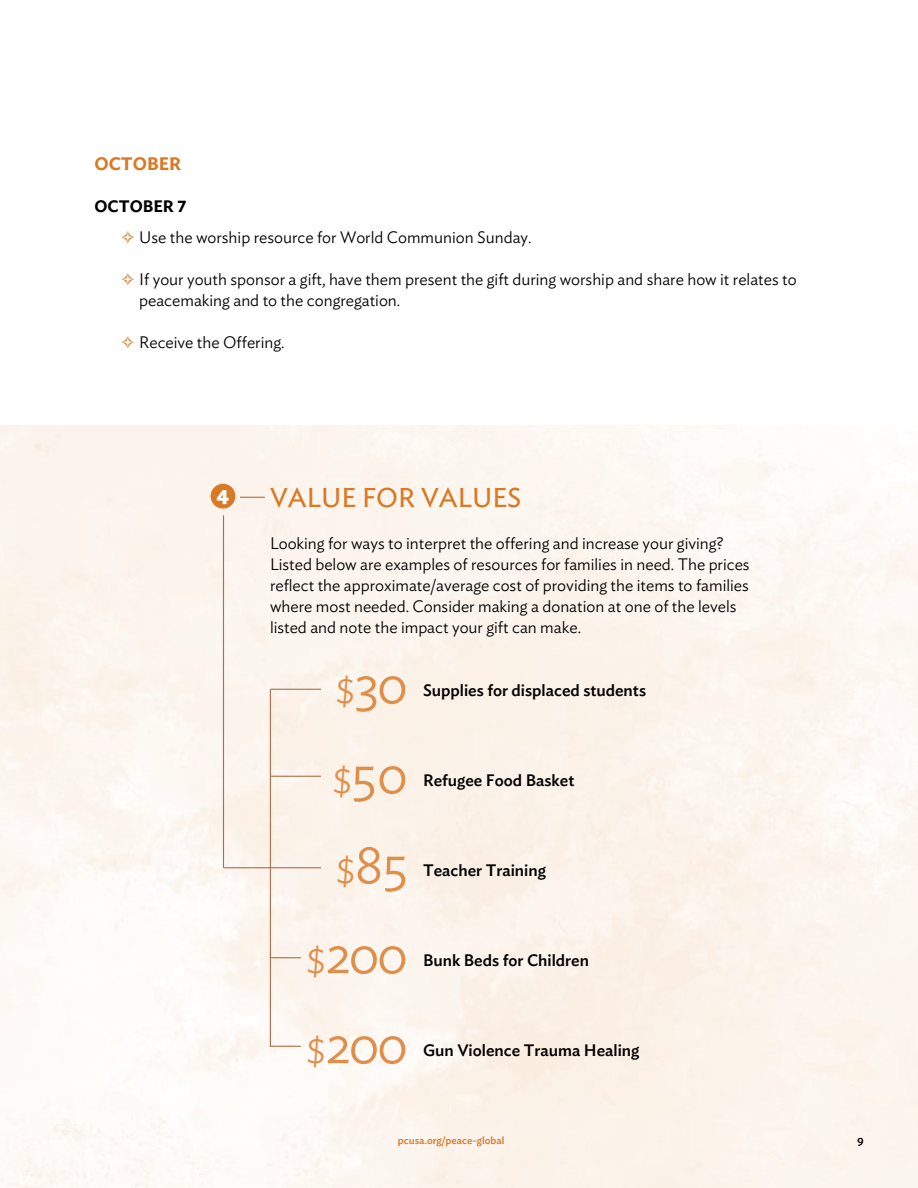
<style>
.page{position:relative;width:918px;height:1188px;background:#fff}
.page>*{position:absolute;margin:0;border:0;box-sizing:border-box;transform-origin:0 0}
.t1{font:300 54px/90px "Ideal Sans";letter-spacing:-.05em;color:#e08f4a;text-align:center}
.t2{font:27px "Ideal Sans";color:#da7924}
.t3{font:700 21px "Ideal Sans";color:#fff}
.t4{font:600 18px "Ideal Sans";color:#da7924}
.t5{font:300 16.5px/21px "Ideal Sans";color:#000}
.t6{font:500 16.5px "Ideal Sans";color:#000}
.t7{font:600 16.5px "Ideal Sans";color:#000}
.t8{font:500 12px "Ideal Sans";color:#000}
.t9{font:500 10.5px "Ideal Sans";color:#da7924}
.s1{font-size:36px}
</style>
<div class="page">
<img style="left:0;top:425px;width:918px;height:763px">
<hr style="left:270px;top:689px;width:1px;height:358px;background:#b06c49">
<hr style="left:270px;top:689px;width:51px;height:1px;background:#b06c49">
<hr style="left:270px;top:776px;width:51px;height:1px;background:#b06c49">
<hr style="left:224px;top:867px;width:97px;height:1px;background:#b06c49">
<hr style="left:223px;top:515px;width:1px;height:353px;background:#b06c49">
<svg style="left:240px;top:497px;width:25px;height:1px"></svg>
<hr style="left:270px;top:957px;width:31px;height:1px;background:#b06c49">
<hr style="left:270px;top:1046px;width:31px;height:1px;background:#b06c49">
<div style="left:211px;top:484px;width:24px;height:25px;background:#da7924;border-radius:50%"></div>
<p class="t4" style="left:94px;top:149px;width:88px">OCTOBER</p>
<p class="t7" style="left:94px;top:193px;width:93px">OCTOBER 7</p>
<p class="t5" style="left:139px;top:225px;width:394px">Use the worship resource for World Communion Sunday.</p>
<p class="t5" style="left:139px;top:267px;width:659px">If your youth sponsor a gift, have them present the gift during worship and share how it relates to peacemaking and to the congregation.</p>
<p class="t5" style="left:139px;top:330px;width:147px">Receive the Offering.</p>
<p class="t3" style="left:217px;top:476px;width:14px">4</p>
<h2 class="t2" style="left:270px;top:477px;width:253px">VALUE FOR VALUES</h2>
<p class="t5" style="left:270px;top:531px;width:481px">Looking for ways to interpret the offering and increase your giving?<br>Listed below are examples of resources for families in need. The prices reflect the approximate/average cost of providing the items to families where most needed. Consider making a donation at one of the levels listed and note the impact your gift can make.</p>
<h1 class="t1" style="left:307px;top:635px;width:103px"><span class="s1">$</span>30 <span class="s1">$</span>50 <span class="s1">$</span>85 <span class="s1">$</span>200 <span class="s1">$</span>200</h1>
<p class="t6" style="left:423px;top:678px;width:225px">Supplies for displaced students</p>
<p class="t6" style="left:423px;top:768px;width:153px">Refugee Food Basket</p>
<p class="t6" style="left:423px;top:858px;width:124px">Teacher Training</p>
<p class="t6" style="left:423px;top:948px;width:168px">Bunk Beds for Children</p>
<p class="t6" style="left:423px;top:1038px;width:218px">Gun Violence Trauma Healing</p>
<p class="t9" style="left:398px;top:1132px;width:108px">pcusa.org/peace-global</p>
<p class="t8" style="left:857px;top:1131px;width:8px">9</p>
</div>
